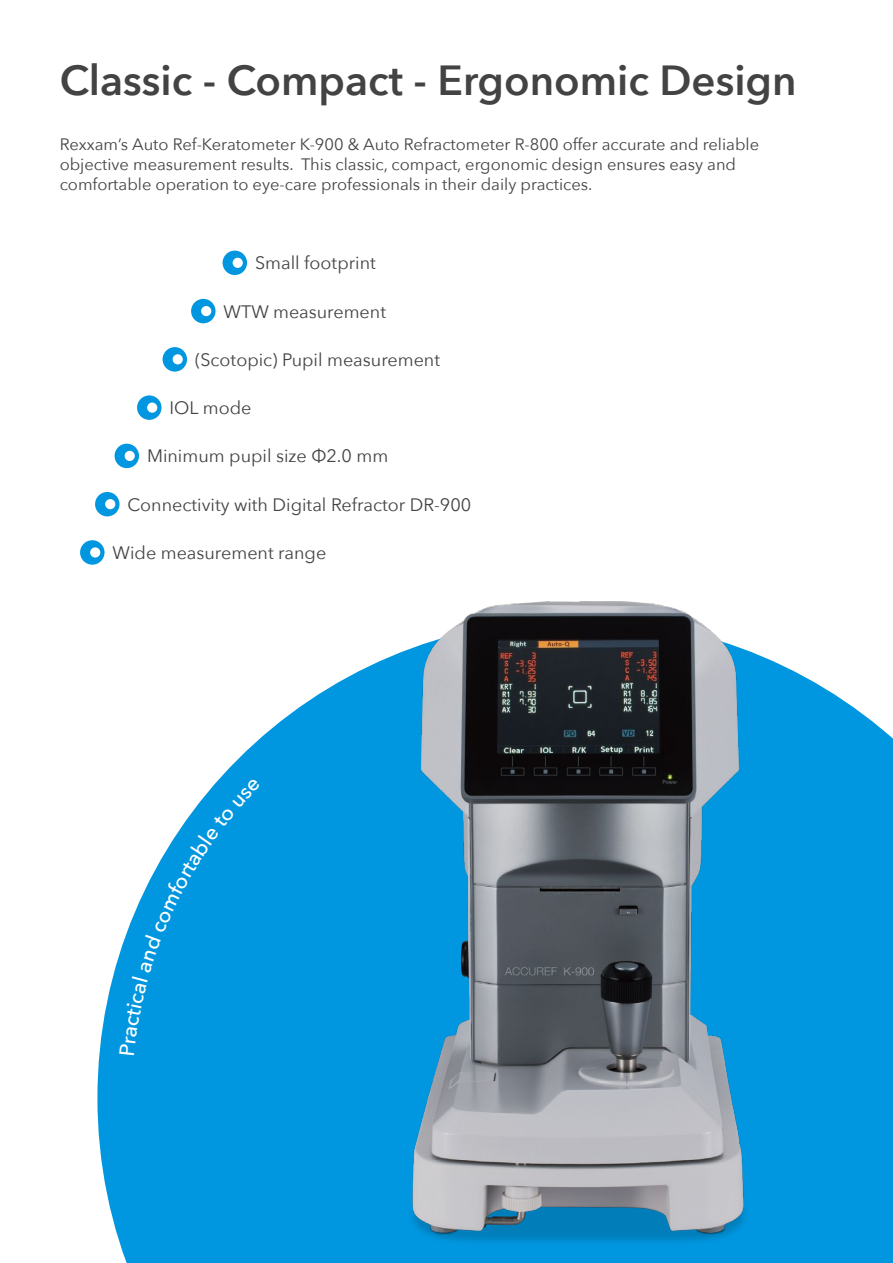
<style>
.page{position:relative;width:893px;height:1263px;background:#fff}
.page>*{position:absolute;margin:0;border:0;box-sizing:border-box;transform-origin:0 0}
.t1{font:600 42px "Avenir Next";color:#444343}
.t2{font:18px "Avenir Next";color:#444343}
.t3{font:16.5px/19.8px "Avenir Next";color:#444343}
</style>
<div class="page">
<div style="left:223px;top:251px;width:24px;height:24px;background:#0097e0;border-radius:50%"></div>
<div style="left:233px;top:258px;width:10px;height:10px;background:#fff;border-radius:50%"></div>
<div style="left:191px;top:299px;width:25px;height:24px;background:#0097e0;border-radius:50%"></div>
<div style="left:201px;top:306px;width:10px;height:10px;background:#fff;border-radius:50%"></div>
<div style="left:163px;top:347px;width:24px;height:25px;background:#0097e0;border-radius:50%"></div>
<div style="left:173px;top:354px;width:10px;height:10px;background:#fff;border-radius:50%"></div>
<div style="left:137px;top:395px;width:25px;height:25px;background:#0097e0;border-radius:50%"></div>
<div style="left:147px;top:403px;width:10px;height:10px;background:#fff;border-radius:50%"></div>
<div style="left:115px;top:444px;width:24px;height:24px;background:#0097e0;border-radius:50%"></div>
<div style="left:125px;top:451px;width:10px;height:10px;background:#fff;border-radius:50%"></div>
<div style="left:95px;top:492px;width:25px;height:24px;background:#0097e0;border-radius:50%"></div>
<div style="left:105px;top:499px;width:10px;height:10px;background:#fff;border-radius:50%"></div>
<div style="left:80px;top:540px;width:25px;height:25px;background:#0097e0;border-radius:50%"></div>
<div style="left:90px;top:547px;width:10px;height:10px;background:#fff;border-radius:50%"></div>
<svg style="left:97px;top:700px;width:796px;height:563px;fill:#0097e0"></svg>
<img style="left:309px;top:601px;width:534px;height:662px">
<svg style="left:119px;top:778px;width:142px;height:277px"></svg>
<h1 class="t1" style="left:60px;top:45px;width:738px">Classic - Compact - Ergonomic Design</h1>
<p class="t3" style="left:60px;top:134px;width:701px">Rexxam’s Auto Ref-Keratometer K-900 &amp; Auto Refractometer R-800 offer accurate and reliable objective measurement results. This classic, compact, ergonomic design ensures easy and comfortable operation to eye-care professionals in their daily practices.</p>
<p class="t2" style="left:255px;top:248px;width:122px">Small footprint</p>
<p class="t2" style="left:224px;top:296px;width:164px">WTW measurement</p>
<p class="t2" style="left:195px;top:344px;width:247px">(Scotopic) Pupil measurement</p>
<p class="t2" style="left:170px;top:393px;width:83px">IOL mode</p>
<p class="t2" style="left:147px;top:441px;width:243px">Minimum pupil size Ф2.0 mm</p>
<p class="t2" style="left:128px;top:489px;width:345px">Connectivity with Digital Refractor DR-900</p>
<p class="t2" style="left:113px;top:537px;width:215px">Wide measurement range</p>
</div>
